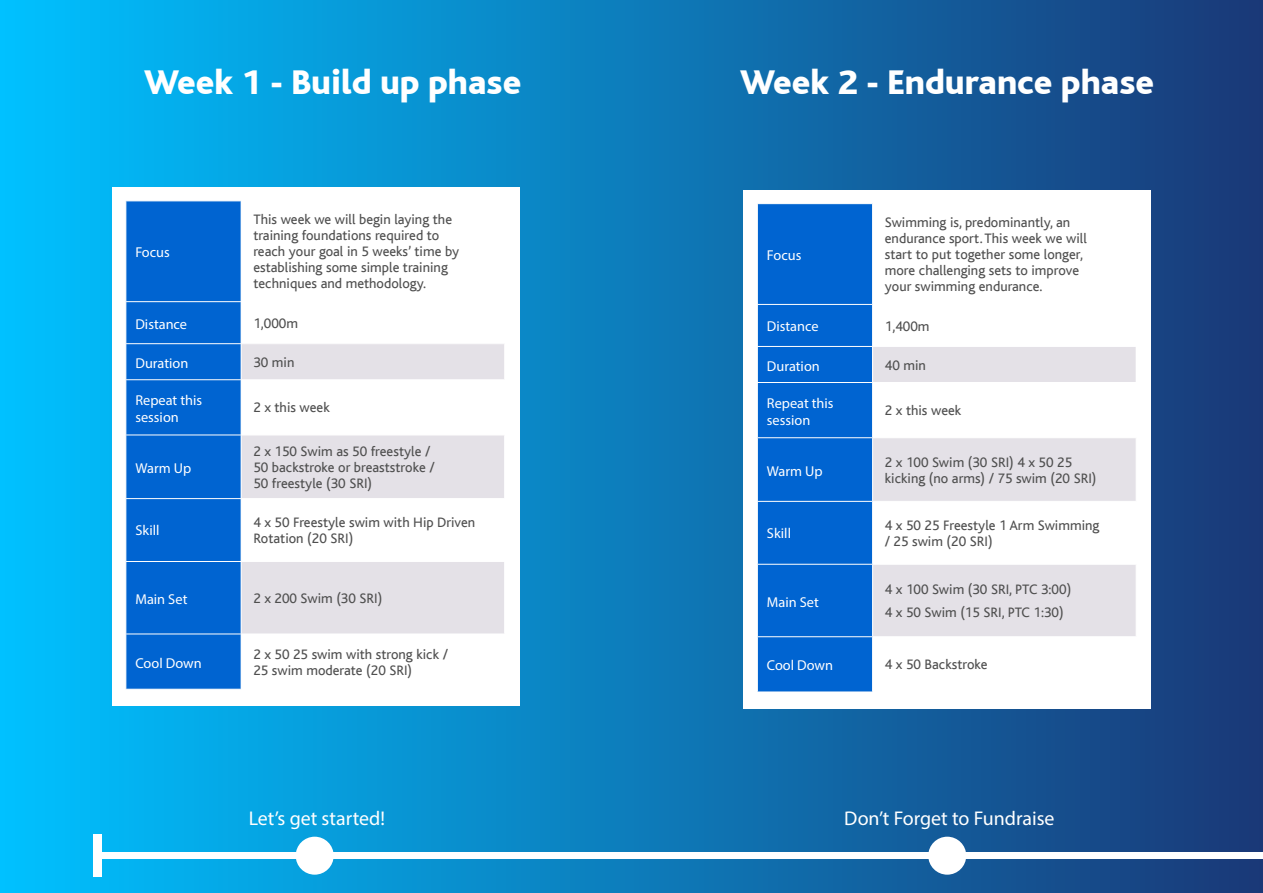
<style>
.page{position:relative;width:1263px;height:893px;background:#fff}
.page>*{position:absolute;margin:0;border:0;box-sizing:border-box;transform-origin:0 0}
.t1{font:800 36px "Bliss";color:#fff}
.t2{font:19.95px "Myriad Pro";color:#fff}
.t3{font:14.4px/15.9px "Bliss";color:#4f4f4f}
.t4{font:14.4px/17.2px "Myriad Pro";color:#fff}
</style>
<div class="page">
<div style="left:0;top:0;width:1263px;height:893px;background:linear-gradient(to right,#00c1ff,#1b3977)"></div>
<div style="left:928px;top:837px;width:38px;height:38px;background:#fff;border-radius:50%"></div>
<div style="left:112px;top:187px;width:408px;height:519px;background:#fff"></div>
<div style="left:126px;top:201px;width:115px;height:488px;background:#0064d1"></div>
<div style="left:241px;top:344px;width:264px;height:36px;background:#e4e1e7"></div>
<svg style="left:242px;top:436px;width:262px;height:198px;fill:#e4e1e7"></svg>
<hr style="left:504px;top:344px;width:1px;height:35px;background:#fff">
<hr style="left:241px;top:379px;width:264px;height:1px;background:#fff">
<hr style="left:241px;top:498px;width:264px;height:1px;background:#fff">
<hr style="left:241px;top:561px;width:264px;height:1px;background:#fff">
<hr style="left:125px;top:301px;width:116px;height:1px;background:#fff">
<hr style="left:125px;top:343px;width:116px;height:1px;background:#fff">
<hr style="left:241px;top:344px;width:1px;height:35px;background:#fff">
<hr style="left:125px;top:379px;width:116px;height:1px;background:#fff">
<hr style="left:125px;top:435px;width:116px;height:1px;background:#fff">
<hr style="left:125px;top:498px;width:116px;height:1px;background:#fff">
<hr style="left:125px;top:561px;width:116px;height:1px;background:#fff">
<hr style="left:125px;top:634px;width:116px;height:1px;background:#fff">
<div style="left:743px;top:190px;width:408px;height:518px;background:#fff"></div>
<div style="left:758px;top:204px;width:114px;height:488px;background:#0064d1"></div>
<div style="left:873px;top:346px;width:263px;height:36px;background:#e4e1e7"></div>
<svg style="left:873px;top:438px;width:263px;height:198px;fill:#e4e1e7"></svg>
<hr style="left:873px;top:346px;width:263px;height:1px;background:#fff">
<hr style="left:873px;top:501px;width:263px;height:1px;background:#fff">
<hr style="left:873px;top:564px;width:263px;height:1px;background:#fff">
<hr style="left:757px;top:304px;width:116px;height:1px;background:#fff">
<hr style="left:757px;top:346px;width:116px;height:1px;background:#fff">
<hr style="left:757px;top:382px;width:116px;height:1px;background:#fff">
<hr style="left:757px;top:437px;width:116px;height:1px;background:#fff">
<hr style="left:757px;top:501px;width:116px;height:1px;background:#fff">
<hr style="left:757px;top:564px;width:116px;height:1px;background:#fff">
<hr style="left:757px;top:636px;width:116px;height:1px;background:#fff">
<div style="left:93px;top:852px;width:538px;height:7px;background:#fff"></div>
<div style="left:631px;top:852px;width:632px;height:7px;background:#fff"></div>
<div style="left:296px;top:837px;width:38px;height:38px;background:#fff;border-radius:50%"></div>
<div style="left:93px;top:834px;width:9px;height:43px;background:#fff"></div>
<h1 class="t1" style="left:144px;top:64px;width:379px">Week 1 - Build up phase</h1>
<h1 class="t1" style="left:740px;top:64px;width:415px">Week 2 - Endurance phase</h1>
<p class="t4" style="left:135px;top:244px;width:36px">Focus</p>
<p class="t3" style="left:253px;top:212px;width:207px">This week we will begin laying the training foundations required to reach your goal in 5 weeks’ time by establishing some simple training techniques and methodology.</p>
<p class="t4" style="left:135px;top:315px;width:53px">Distance</p>
<p class="t3" style="left:253px;top:315px;width:46px">1,000m</p>
<p class="t4" style="left:135px;top:354px;width:54px">Duration</p>
<p class="t3" style="left:253px;top:354px;width:43px">30 min</p>
<p class="t4" style="left:135px;top:391px;width:68px">Repeat this session</p>
<p class="t3" style="left:253px;top:400px;width:78px">2 x this week</p>
<p class="t4" style="left:135px;top:459px;width:57px">Warm Up</p>
<p class="t3" style="left:253px;top:444px;width:183px">2 x 150 Swim as 50 freestyle /<br>50 backstroke or breaststroke /<br>50 freestyle (30 SRI)</p>
<p class="t4" style="left:135px;top:522px;width:26px">Skill</p>
<p class="t3" style="left:253px;top:515px;width:223px">4 x 50 Freestyle swim with Hip Driven<br>Rotation (20 SRI)</p>
<p class="t4" style="left:135px;top:590px;width:53px">Main Set</p>
<p class="t3" style="left:253px;top:590px;width:131px">2 x 200 Swim (30 SRI)</p>
<p class="t4" style="left:135px;top:654px;width:68px">Cool Down</p>
<p class="t3" style="left:253px;top:646px;width:196px">2 x 50 25 swim with strong kick /<br>25 swim moderate (20 SRI)</p>
<h2 class="t2" style="left:249px;top:806px;width:138px">Let’s get started!</h2>
<p class="t4" style="left:767px;top:246px;width:36px">Focus</p>
<p class="t3" style="left:885px;top:215px;width:203px">Swimming is, predominantly, an endurance sport. This week we will start to put together some longer, more challenging sets to improve your swimming endurance.</p>
<p class="t4" style="left:767px;top:318px;width:53px">Distance</p>
<p class="t3" style="left:885px;top:318px;width:46px">1,400m</p>
<p class="t4" style="left:767px;top:357px;width:54px">Duration</p>
<p class="t3" style="left:885px;top:357px;width:43px">40 min</p>
<p class="t4" style="left:767px;top:394px;width:68px">Repeat this session</p>
<p class="t3" style="left:885px;top:403px;width:78px">2 x this week</p>
<p class="t4" style="left:767px;top:462px;width:57px">Warm Up</p>
<p class="t3" style="left:885px;top:454px;width:213px">2 x 100 Swim (30 SRI) 4 x 50 25 kicking (no arms) / 75 swim (20 SRI)</p>
<p class="t4" style="left:767px;top:524px;width:26px">Skill</p>
<p class="t3" style="left:885px;top:517px;width:216px">4 x 50 25 Freestyle 1 Arm Swimming / 25 swim (20 SRI)</p>
<p class="t4" style="left:767px;top:593px;width:53px">Main Set</p>
<p class="t3" style="left:885px;top:579px;width:188px;line-height:22.4px">4 x 100 Swim (30 SRI, PTC 3:00)<br>4 x 50 Swim (15 SRI, PTC 1:30)</p>
<p class="t4" style="left:767px;top:657px;width:68px">Cool Down</p>
<p class="t3" style="left:885px;top:657px;width:104px">4 x 50 Backstroke</p>
<h2 class="t2" style="left:844px;top:806px;width:212px">Don’t Forget to Fundraise</h2>
</div>
